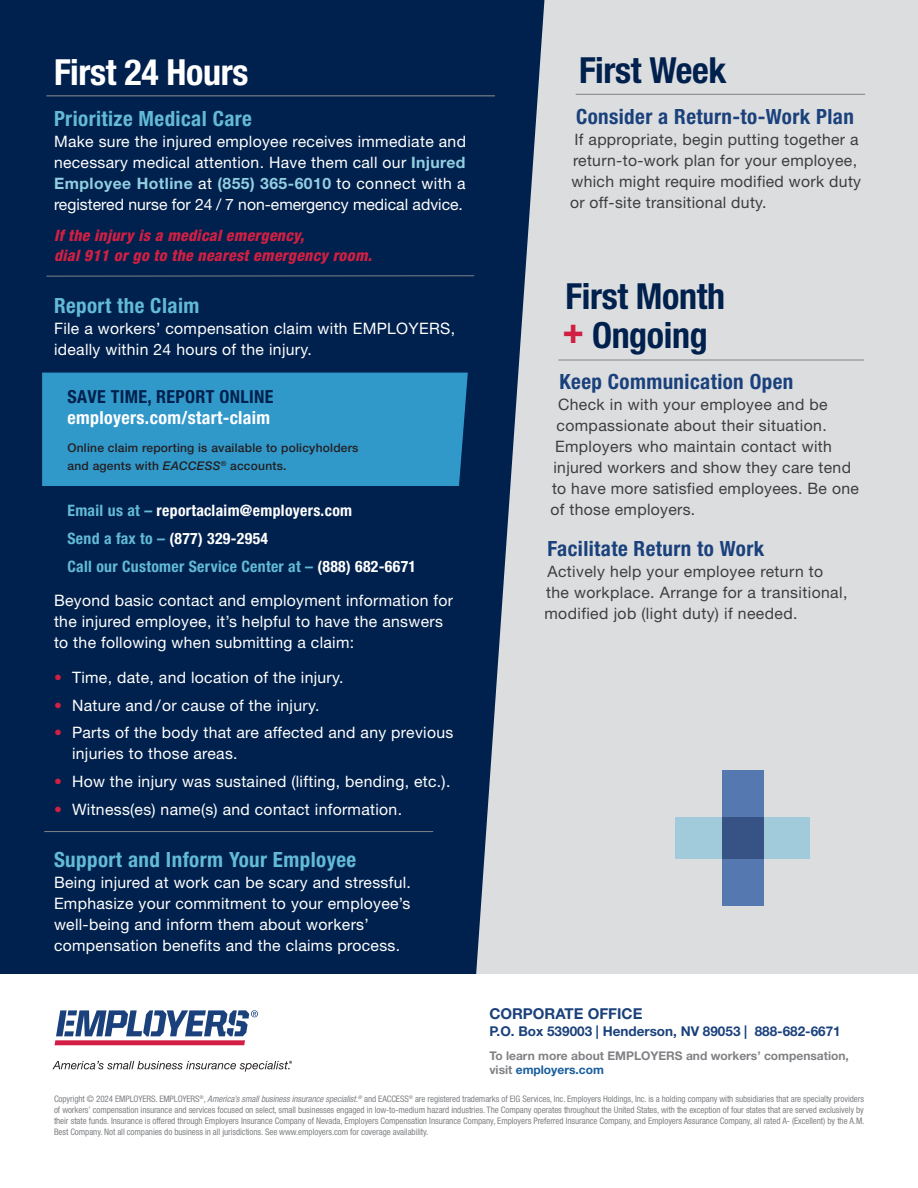
<style>
.page{position:relative;width:918px;height:1188px;background:#fff}
.page>*{position:absolute;margin:0;border:0;box-sizing:border-box;transform-origin:0 0}
.t1{font:700 condensed 36px/39px "Helvetica Neue";letter-spacing:-.01em;color:#00214d}
.t2{font:700 condensed 36px "Helvetica Neue";letter-spacing:-.01em;color:#fff}
.Sub_Section{font:700 condensed 21px "Helvetica Neue";letter-spacing:.02em;color:#1a417c}
.Sub_Section-2{font:700 condensed 21px "Helvetica Neue";letter-spacing:.02em;color:#63bad7}
.body{font:700 condensed 18px/21px "Helvetica Neue";letter-spacing:.02em;color:#fff}
.body-2{font:15.75px/21px "Helvetica Neue";letter-spacing:.02em;color:#fff}
.body-3{font:15.75px/21px "Helvetica Neue";letter-spacing:.02em;color:#3e3e3f}
.body-4{font:italic 800 condensed 15.75px "Helvetica Neue";letter-spacing:.02em;color:#d11f43}
.body-5{font:700 condensed 15.75px "Helvetica Neue";letter-spacing:.02em;color:#fff}
.body-6{font:700 condensed 15.75px "Helvetica Neue";letter-spacing:.02em;color:#63bad7}
.Headline_2{font:700 15px "Helvetica Neue";color:#1a417c}
.Headline_2-2{font:700 13.5px "Helvetica Neue";color:#1a417c}
.body-7{font:500 12px/18px "Helvetica Neue";letter-spacing:.02em;color:#231f20}
.Headline_2-3{font:700 12px/13.5px "Helvetica Neue";color:#808285}
.Legal{font:condensed 9px/10.8px "Helvetica Neue";letter-spacing:-.01em;color:#808285;text-align:justify}
.s1{font-weight:700;color:#92cfe3}
.s2{color:#00214d}
.s3{font-style:italic}
.s4{color:#63bad7}
.s5{color:#fff}
.s6{color:#d11f43}
.s7{color:#175d9e}
</style>
<div class="page">
<div style="left:0;top:0;width:918px;height:1187px;background:#00214d"></div>
<svg style="left:474px;top:0;width:444px;height:974px;background:#c9cdd2"></svg>
<div style="left:42px;top:373px;width:426px;height:113px;background:#3198ca"></div>
<div style="left:0;top:974px;width:918px;height:214px;background:#fff"></div>
<svg style="left:55px;top:1010px;width:203px;height:35px"></svg>
<svg style="left:52px;top:1061px;width:240px;height:11px"></svg>
<hr style="left:46px;top:95px;width:449px;height:1px;background:#808285">
<hr style="left:46px;top:275px;width:428px;height:2px;background:#808285">
<hr style="left:44px;top:831px;width:389px;height:1px;background:#808285">
<div style="left:675px;top:817px;width:135px;height:41px;background:#a1cbdb"></div>
<div style="left:722px;top:770px;width:41px;height:135px;background:#5678b0"></div>
<hr style="left:576px;top:94px;width:289px;height:1px;background:#8a8c8f">
<hr style="left:558px;top:359px;width:306px;height:2px;background:#8a8c8f">
<div style="left:722px;top:817px;width:41px;height:41px;background:#375385"></div>
<p class="t2" style="left:54px;top:50px;width:196px">First 24 Hours</p>
<p class="Sub_Section-2" style="left:54px;top:106px;width:200px">Prioritize Medical Care</p>
<p class="body-2" style="left:54px;top:130px;width:414px;text-align:justify">Make sure the injured employee receives immediate and necessary medical attention. Have them call our <span class="s1">Injured Employee Hotline</span> at <span class="s1">(855) 365-6010</span> to connect with a registered nurse for 24 / 7 non-emergency medical advice.</p>
<p class="body-4" style="left:54px;top:226px;width:252px">If the injury is a medical emergency,</p>
<p class="body-4" style="left:54px;top:245px;width:319px">dial 911 or go to the nearest emergency room.</p>
<p class="Sub_Section-2" style="left:54px;top:293px;width:147px">Report the Claim</p>
<p class="body-2" style="left:54px;top:318px;width:403px">File a workers’ compensation claim with EMPLOYERS, ideally within 24 hours of the injury.</p>
<p class="body" style="left:68px;top:386px;width:207px"><span class="s2">SAVE TIME, REPORT ONLINE </span>employers.com/start-claim</p>
<p class="body-7" style="left:68px;top:438px;width:293px">Online claim reporting is available to policyholders and agents with <span class="s3">EACCESS</span><sup>®</sup> accounts.</p>
<p class="body-5" style="left:68px;top:501px;width:286px"><span class="s4">Email us at –</span> reportaclaim@employers.com</p>
<p class="body-5" style="left:68px;top:529px;width:202px"><span class="s4">Send a fax to –</span> (877) 329-2954</p>
<p class="body-6" style="left:68px;top:557px;width:350px">Call our Customer Service Center at – <span class="s5">(888) 682-6671</span></p>
<p class="body-2" style="left:54px;top:590px;width:401px">Beyond basic contact and employment information for the injured employee, it’s helpful to have the answers to the following when submitting a claim:</p>
<p class="body-2" style="left:54px;top:667px;width:291px"><span class="s6">•</span> Time, date, and location of the injury.</p>
<p class="body-2" style="left:54px;top:694px;width:267px"><span class="s6">•</span> Nature and / or cause of the injury.</p>
<p class="body-2" style="left:72px;top:722px;width:383px;text-indent:-18px"><span class="s6">•</span> Parts of the body that are affected and any previous injuries to those areas.</p>
<p class="body-2" style="left:54px;top:771px;width:398px"><span class="s6">•</span> How the injury was sustained (lifting, bending, etc.).</p>
<p class="body-2" style="left:54px;top:799px;width:350px"><span class="s6">•</span> Witness(es) name(s) and contact information.</p>
<p class="Sub_Section-2" style="left:54px;top:847px;width:304px">Support and Inform Your Employee</p>
<p class="body-2" style="left:54px;top:872px;width:359px">Being injured at work can be scary and stressful.<br>Emphasize your commitment to your employee’s well-being and inform them about workers’ compensation benefits and the claims process.</p>
<p class="t1" style="left:579px;top:50px;width:149px">First Week</p>
<p class="Sub_Section" style="left:576px;top:104px;width:279px">Consider a Return-to-Work Plan</p>
<p class="body-3" style="left:570px;top:129px;width:293px">If appropriate, begin putting together a return-to-work plan for your employee, which might require modified work duty or off-site transitional duty.</p>
<p class="t1" style="left:562px;top:276px;width:164px">First Month <span class="s6">+</span> Ongoing</p>
<p class="Sub_Section" style="left:560px;top:369px;width:235px">Keep Communication Open</p>
<p class="body-3" style="left:558px;top:394px;width:271px">Check in with your employee and be</p>
<p class="body-3" style="left:556px;top:415px;width:272px">compassionate about their situation.</p>
<p class="body-3" style="left:555px;top:436px;width:279px">Employers who maintain contact with</p>
<p class="body-3" style="left:554px;top:457px;width:299px">injured workers and show they care tend</p>
<p class="body-3" style="left:552px;top:478px;width:308px">to have more satisfied employees. Be one</p>
<p class="body-3" style="left:550px;top:499px;width:146px">of those employers.</p>
<p class="Sub_Section" style="left:548px;top:536px;width:218px">Facilitate Return to Work</p>
<p class="body-3" style="left:544px;top:561px;width:304px">Actively help your employee return to<br>the workplace. Arrange for a transitional, modified job (light duty) if needed.</p>
<p class="Headline_2" style="left:489px;top:1005px;width:155px">CORPORATE OFFICE</p>
<p class="Headline_2-2" style="left:489px;top:1023px;width:353px">P.O. Box 539003 | Henderson, NV 89053 | 888-682-6671</p>
<p class="Headline_2-3" style="left:489px;top:1049px;width:361px">To learn more about EMPLOYERS and workers’ compensation, visit <span class="s7">employers.com</span></p>
<p class="Legal" style="left:54px;top:1094px;width:812px">Copyright © 2024 EMPLOYERS. EMPLOYERS<sup>®</sup>, <span class="s3">America’s small business insurance specialist.</span><sup>®</sup> and EACCESS<sup>®</sup> are registered trademarks of EIG Services, Inc. Employers Holdings, Inc. is a holding company with subsidiaries that are specialty providers of workers’ compensation insurance and services focused on select, small businesses engaged in low-to-medium hazard industries. The Company operates throughout the United States, with the exception of four states that are served exclusively by their state funds. Insurance is offered through Employers Insurance Company of Nevada, Employers Compensation Insurance Company, Employers Preferred Insurance Company, and Employers Assurance Company, all rated A- (Excellent) by the A.M.<br>Best Company. Not all companies do business in all jurisdictions. See www.employers.com for coverage availability.</p>
</div>
